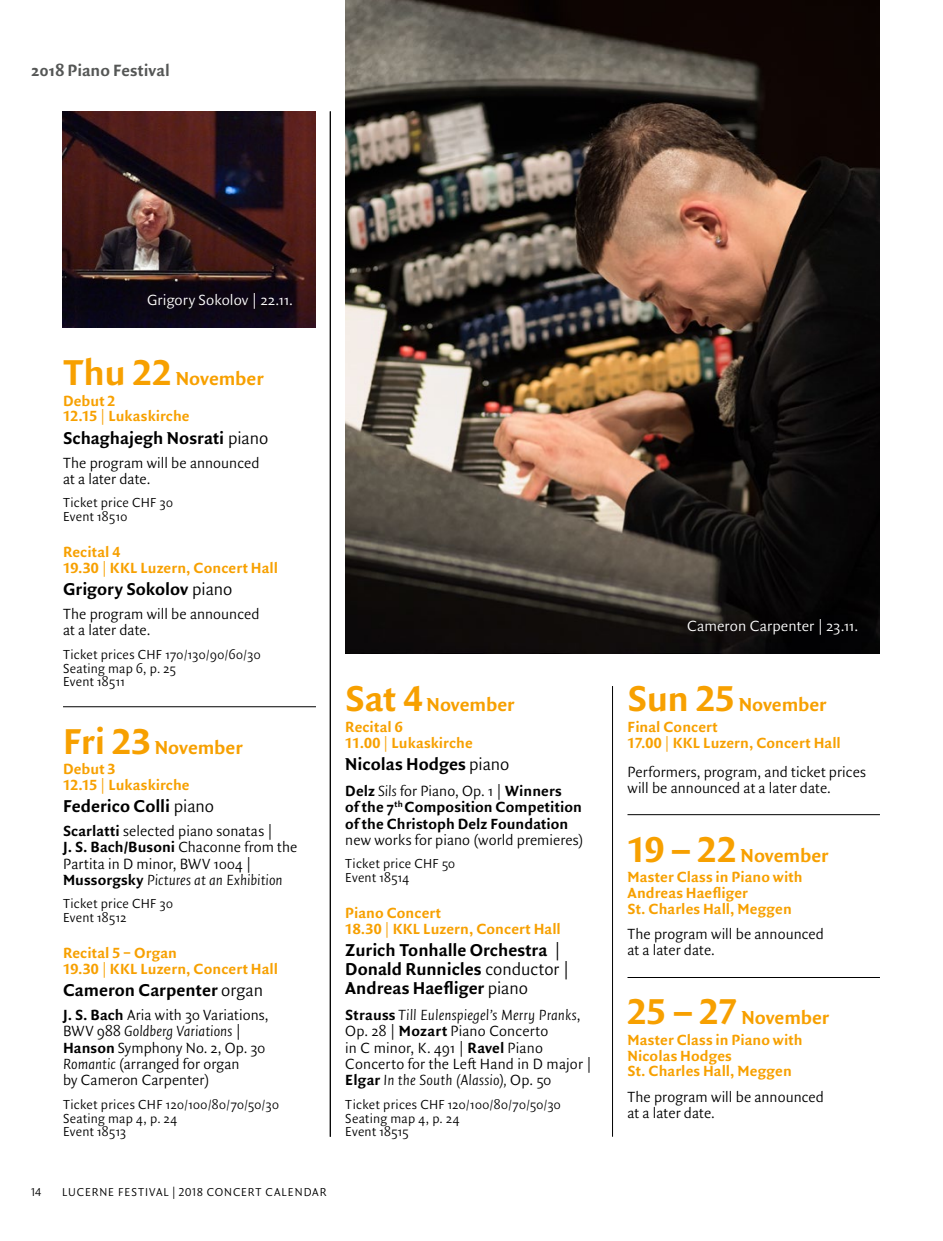
<style>
.page{position:relative;width:943px;height:1241px;background:#fff}
.page>*{position:absolute;margin:0;border:0;box-sizing:border-box;transform-origin:0 0}
.Piano_Tag_und_Monat{font:700 20.12px "Quadraat Sans Pro";letter-spacing:-.005em;color:#f7a000}
.Piano__Konzertliste{font:700 18.38px/18.9px "Quadraat Sans Pro";color:#000}
.t1{font:700 17.5px "Quadraat Sans Pro";letter-spacing:.005em;color:#555756}
.Piano__Konzertliste-2{font:300 15.75px/16.3px "Quadraat Sans Pro";letter-spacing:.01em;color:#000}
.Piano_Titel_mit_Datu{font:700 15.75px/15.8px "Quadraat Sans Pro";letter-spacing:.01em;color:#f7a000}
.Piano__Konzertliste-3{font:700 15.75px/16.3px "Quadraat Sans Pro";letter-spacing:.005em;color:#000}
.Legende{font:300 15.75px "Quadraat Sans Pro";letter-spacing:.005em;color:#fff}
.Piano__Konzertliste-4{font:300 14px/13.7px "Quadraat Sans Pro";letter-spacing:.02em;color:#000}
.Paginierung{font:300 12.25px "Quadraat Sans Pro";letter-spacing:.075em;color:#000}
.s1{font-size:38.5px}
.s2{font-weight:300}
.s3{font-weight:700}
.s4{font-style:italic}
.s5{font-weight:300;font-style:italic}
</style>
<div class="page">
<hr style="left:612px;top:686px;width:1px;height:450px;background:#000">
<hr style="left:63px;top:706px;width:253px;height:1px;background:#000">
<hr style="left:627px;top:814px;width:253px;height:1px;background:#000">
<hr style="left:627px;top:977px;width:253px;height:1px;background:#000">
<hr style="left:330px;top:111px;width:1px;height:1025px;background:#000">
<img style="left:345px;top:0;width:535px;height:653px">
<img style="left:63px;top:112px;width:252px;height:215px">
<p class="t1" style="left:31px;top:57px;width:140px">2018 Piano Festival</p>
<p class="Legende" style="left:147px;top:288px;width:147px">Grigory Sokolov | 22.11.</p>
<p class="Piano_Tag_und_Monat" style="left:63px;top:363px;width:202px"><span class="s1">Thu 22</span> November</p>
<p class="Piano_Titel_mit_Datu" style="left:63px;top:392px;width:128px">Debut 2<br>12.15 <span class="s2">|</span> Lukaskirche</p>
<p class="Piano__Konzertliste" style="left:63px;top:427px;width:207px">Schaghajegh Nosrati <span class="s2">piano</span></p>
<p class="Piano__Konzertliste-2" style="left:63px;top:454px;width:198px">The program will be announced at a later date.</p>
<p class="Piano__Konzertliste-4" style="left:63px;top:495px;width:111px">Ticket price CHF 30<br>Event 18510</p>
<p class="Piano_Titel_mit_Datu" style="left:63px;top:543px;width:217px">Recital 4<br>19.30 <span class="s2">|</span> KKL Luzern, Concert Hall</p>
<p class="Piano__Konzertliste" style="left:63px;top:579px;width:171px">Grigory Sokolov <span class="s2">piano</span></p>
<p class="Piano__Konzertliste-2" style="left:63px;top:605px;width:198px">The program will be announced at a later date.</p>
<p class="Piano__Konzertliste-4" style="left:63px;top:647px;width:199px">Ticket prices CHF 170/130/90/60/30<br>Seating map 6, p. 25<br>Event 18511</p>
<p class="Piano_Tag_und_Monat" style="left:63px;top:732px;width:181px"><span class="s1">Fri 23</span> November</p>
<p class="Piano_Titel_mit_Datu" style="left:63px;top:760px;width:128px">Debut 3<br>12.15 <span class="s2">|</span> Lukaskirche</p>
<p class="Piano__Konzertliste" style="left:63px;top:795px;width:153px">Federico Colli <span class="s2">piano</span></p>
<p class="Piano__Konzertliste-2" style="left:63px;top:822px;width:236px"><span class="s3">Scarlatti</span> selected piano sonatas |<br><span class="s3">J. S. Bach/Busoni</span> Chaconne from the Partita in D minor, BWV 1004 | <span class="s3">Mussorgsky</span> <span class="s4">Pictures at an Exhibition</span></p>
<p class="Piano__Konzertliste-4" style="left:63px;top:896px;width:111px">Ticket price CHF 30<br>Event 18512</p>
<p class="Piano_Titel_mit_Datu" style="left:63px;top:944px;width:217px">Recital 5 − Organ<br>19.30 <span class="s2">|</span> KKL Luzern, Concert Hall</p>
<p class="Piano__Konzertliste" style="left:63px;top:979px;width:202px">Cameron Carpenter <span class="s2">organ</span></p>
<p class="Piano__Konzertliste-2" style="left:63px;top:1006px;width:207px"><span class="s3">J. S. Bach</span> Aria with 30 Variations,<br>BWV 988 <span class="s4">Goldberg Variations</span> |<br><span class="s3">Hanson</span> Symphony No. 2, Op. 30<br><span class="s4">Romantic</span> (arranged for organ<br>by Cameron Carpenter)</p>
<p class="Piano__Konzertliste-4" style="left:63px;top:1096px;width:217px">Ticket prices CHF 120/100/80/70/50/30<br>Seating map 4, p. 24<br>Event 18513</p>
<p class="Piano_Tag_und_Monat" style="left:345px;top:689px;width:171px"><span class="s1">Sat 4</span> November</p>
<p class="Piano_Titel_mit_Datu" style="left:345px;top:718px;width:129px">Recital 6<br>11.00 <span class="s2">|</span> Lukaskirche</p>
<p class="Piano__Konzertliste" style="left:345px;top:753px;width:166px">Nicolas Hodges <span class="s2">piano</span></p>
<p class="Piano__Konzertliste-3" style="left:345px;top:781px;width:239px">Delz <span class="s5">Sils</span> <span class="s2">for Piano, Op. 1 |</span> Winners<br>of the 7<sup>th</sup> Composition Competition of the Christoph Delz Foundation <span class="s2">new works for piano (world premieres)</span></p>
<p class="Piano__Konzertliste-4" style="left:345px;top:856px;width:111px">Ticket price CHF 50<br>Event 18514</p>
<p class="Piano_Titel_mit_Datu" style="left:345px;top:904px;width:217px">Piano Concert<br>18.30 <span class="s2">|</span> KKL Luzern, Concert Hall</p>
<p class="Piano__Konzertliste" style="left:345px;top:939px;width:225px">Zurich Tonhalle Orchestra <span class="s2">|<br></span>Donald Runnicles <span class="s2">conductor |<br></span>Andreas Haefliger <span class="s2">piano</span></p>
<p class="Piano__Konzertliste-2" style="left:345px;top:1006px;width:248px"><span class="s3">Strauss</span> <span class="s4">Till Eulenspiegel’s Merry Pranks</span>, Op. 28 | <span class="s3">Mozart</span> Piano Concerto<br>in C minor, K. 491 | <span class="s3">Ravel</span> Piano Concerto for the Left Hand in D major | <span class="s3">Elgar</span> <span class="s4">In the South (Alassio),</span> Op. 50</p>
<p class="Piano__Konzertliste-4" style="left:345px;top:1097px;width:217px">Ticket prices CHF 120/100/80/70/50/30<br>Seating map 4, p. 24<br>Event 18515</p>
<p class="Paginierung" style="left:31px;top:1182px;width:12px">14</p>
<p class="Paginierung" style="left:62px;top:1182px;width:266px">LUCERNE FESTIVAL | 2018 CONCERT CALENDAR</p>
<p class="Legende" style="left:687px;top:615px;width:173px">Cameron Carpenter | 23.11.</p>
<p class="Piano_Tag_und_Monat" style="left:627px;top:689px;width:201px"><span class="s1">Sun 25</span> November</p>
<p class="Piano_Titel_mit_Datu" style="left:627px;top:718px;width:215px">Final Concert<br>17.00 <span class="s2">|</span> KKL Luzern, Concert Hall</p>
<p class="Piano__Konzertliste-2" style="left:627px;top:763px;width:240px">Performers, program, and ticket prices will be announced at a later date.</p>
<p class="Piano_Tag_und_Monat" style="left:627px;top:839px;width:202px"><span class="s1">19 – 22</span> November</p>
<p class="Piano_Titel_mit_Datu" style="left:627px;top:868px;width:177px">Master Class in Piano with<br>Andreas Haefliger<br>St. Charles Hall, Meggen</p>
<p class="Piano__Konzertliste-2" style="left:627px;top:925px;width:198px">The program will be announced at a later date.</p>
<p class="Piano_Tag_und_Monat" style="left:627px;top:1002px;width:203px"><span class="s1">25 – 27</span> November</p>
<p class="Piano_Titel_mit_Datu" style="left:627px;top:1030px;width:177px">Master Class in Piano with<br>Nicolas Hodges<br>St. Charles Hall, Meggen</p>
<p class="Piano__Konzertliste-2" style="left:627px;top:1088px;width:198px">The program will be announced at a later date.</p>
</div>
